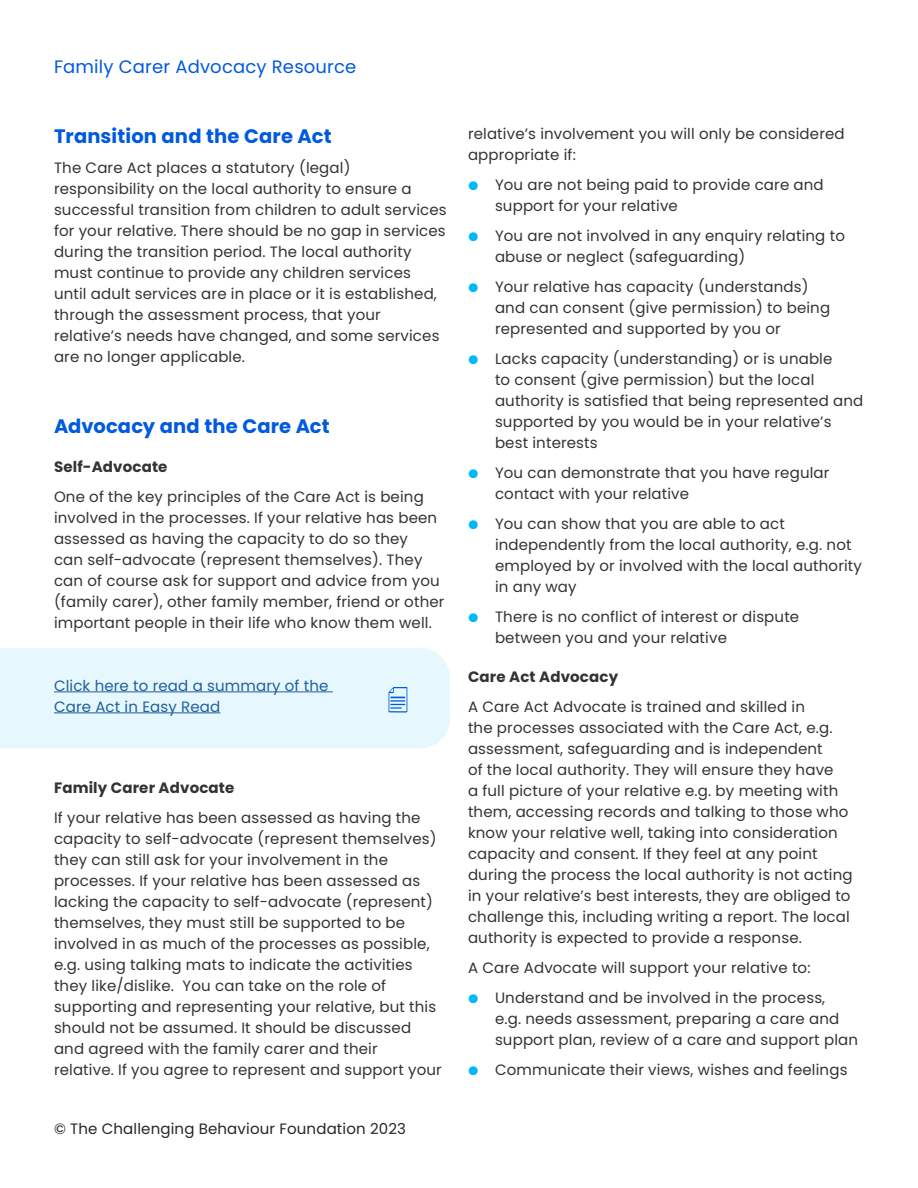
<style>
.page{position:relative;width:918px;height:1188px;background:#fff}
.page>*{position:absolute;margin:0;border:0;box-sizing:border-box;transform-origin:0 0}
.t1{font:700 19.5px "Poppins";letter-spacing:.005em;color:#005add}
.t2{font:18px "Poppins";letter-spacing:.01em;color:#005add}
.t3{font:15px/21px "Poppins";letter-spacing:.01em;color:#333}
.t4{font:700 15px "Poppins";letter-spacing:.01em;color:#333}
.t5{font:15px/21px "Poppins";letter-spacing:.01em;color:#215e9e}
.t6{font:15px "Poppins";letter-spacing:.01em;color:#262626}
.s1{font-family:"Proxima Nova";color:#00b8f6}
</style>
<div class="page">
<div style="left:0;top:648px;width:450px;height:100px;background:#e6f8fe"></div>
<hr style="left:54px;top:691px;width:279px;height:1px;background:#215e9e">
<hr style="left:54px;top:712px;width:166px;height:1px;background:#215e9e">
<svg style="left:388px;top:687px;width:20px;height:26px"></svg>
<p class="t2" style="left:54px;top:56px;width:304px">Family Carer Advocacy Resource</p>
<h1 class="t1" style="left:54px;top:125px;width:279px">Transition and the Care Act</h1>
<p class="t3" style="left:54px;top:158px;width:394px">The Care Act places a statutory (legal) responsibility on the local authority to ensure a successful transition from children to adult services for your relative. There should be no gap in services during the transition period. The local authority must continue to provide any children services until adult services are in place or it is established, through the assessment process, that your relative’s needs have changed, and some services are no longer applicable.</p>
<h1 class="t1" style="left:54px;top:415px;width:277px">Advocacy and the Care Act</h1>
<p class="t4" style="left:54px;top:458px;width:115px">Self-Advocate</p>
<p class="t3" style="left:54px;top:487px;width:392px">One of the key principles of the Care Act is being involved in the processes. If your relative has been assessed as having the capacity to do so they<br>can self-advocate (represent themselves). They can of course ask for support and advice from you (family carer), other family member, friend or other important people in their life who know them well.</p>
<p class="t5" style="left:54px;top:675px;width:276px">Click here to read a summary of the<br>Care Act in Easy Read</p>
<p class="t4" style="left:54px;top:779px;width:182px">Family Carer Advocate</p>
<p class="t3" style="left:54px;top:808px;width:389px">If your relative has been assessed as having the capacity to self-advocate (represent themselves) they can still ask for your involvement in the processes. If your relative has been assessed as lacking the capacity to self-advocate (represent) themselves, they must still be supported to be involved in as much of the processes as possible, e.g. using talking mats to indicate the activities they like/dislike. You can take on the role of supporting and representing your relative, but this should not be assumed. It should be discussed and agreed with the family carer and their<br>relative. If you agree to represent and support your</p>
<p class="t6" style="left:54px;top:1120px;width:354px">© The Challenging Behaviour Foundation 2023</p>
<p class="t3" style="left:468px;top:123px;width:378px">relative’s involvement you will only be considered appropriate if:</p>
<p class="t3" style="left:495px;top:174px;width:330px;text-indent:-27px"><span class="s1">●</span> You are not being paid to provide care and support for your relative</p>
<p class="t3" style="left:495px;top:225px;width:351px;text-indent:-27px"><span class="s1">●</span> You are not involved in any enquiry relating to abuse or neglect (safeguarding)</p>
<p class="t3" style="left:495px;top:276px;width:337px;text-indent:-27px"><span class="s1">●</span> Your relative has capacity (understands) and can consent (give permission) to being represented and supported by you or</p>
<p class="t3" style="left:495px;top:348px;width:370px;text-indent:-27px"><span class="s1">●</span> Lacks capacity (understanding) or is unable<br>to consent (give permission) but the local authority is satisfied that being represented and supported by you would be in your relative’s best interests</p>
<p class="t3" style="left:495px;top:462px;width:336px;text-indent:-27px"><span class="s1">●</span> You can demonstrate that you have regular contact with your relative</p>
<p class="t3" style="left:495px;top:513px;width:369px;text-indent:-27px"><span class="s1">●</span> You can show that you are able to act independently from the local authority, e.g. not employed by or involved with the local authority in any way</p>
<p class="t3" style="left:495px;top:606px;width:306px;text-indent:-27px"><span class="s1">●</span> There is no conflict of interest or dispute between you and your relative</p>
<p class="t4" style="left:468px;top:668px;width:152px">Care Act Advocacy</p>
<p class="t3" style="left:468px;top:696px;width:386px">A Care Act Advocate is trained and skilled in<br>the processes associated with the Care Act, e.g. assessment, safeguarding and is independent<br>of the local authority. They will ensure they have<br>a full picture of your relative e.g. by meeting with them, accessing records and talking to those who know your relative well, taking into consideration capacity and consent. If they feel at any point during the process the local authority is not acting in your relative’s best interests, they are obliged to challenge this, including writing a report. The local authority is expected to provide a response.</p>
<p class="t3" style="left:468px;top:957px;width:344px">A Care Advocate will support your relative to:</p>
<p class="t3" style="left:495px;top:987px;width:365px;text-indent:-27px"><span class="s1">●</span> Understand and be involved in the process,<br>e.g. needs assessment, preparing a care and support plan, review of a care and support plan</p>
<p class="t3" style="left:468px;top:1059px;width:381px"><span class="s1">●</span> Communicate their views, wishes and feelings</p>
</div>
